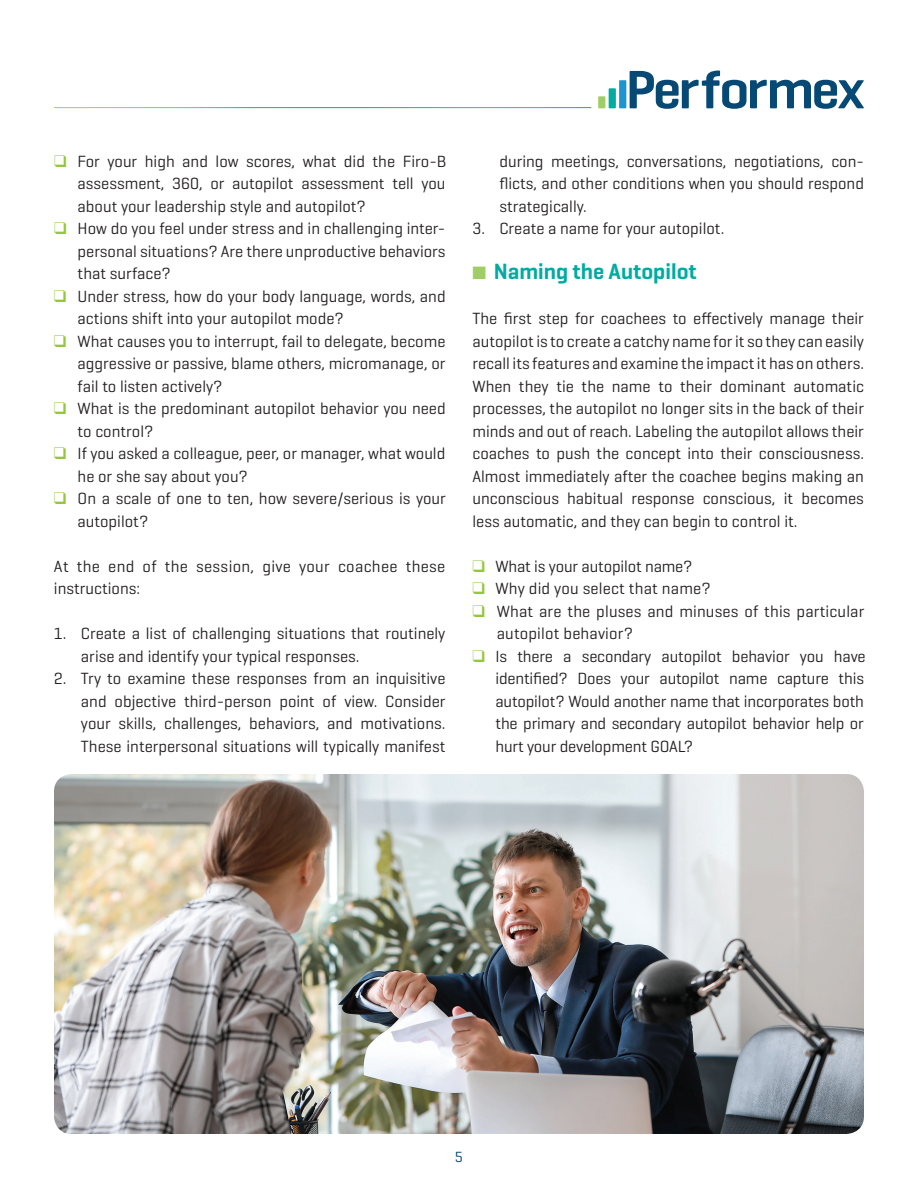
<style>
.page{position:relative;width:918px;height:1188px;background:#fff}
.page>*{position:absolute;margin:0;border:0;box-sizing:border-box;transform-origin:0 0}
.t1{font:600 22.5px "Geogrotesque";color:#00aca2}
.t2{font:16.5px/22.5px "Geogrotesque";color:#231f20}
.t3{font:16.5px/22.5px "Geogrotesque";letter-spacing:.02em;color:#231f20}
.t4{font:15px "Geogrotesque";color:#074874}
.s1{color:#94c83c}
.s2{color:#9fce66}
</style>
<div class="page">
<svg style="left:598px;top:71px;width:266px;height:38px"></svg>
<img style="left:54px;top:774px;width:810px;height:360px">
<p class="t2" style="left:78px;top:149px;width:370px;text-align:justify;text-indent:-24px"><span class="s1">❑</span> For your high and low scores, what did the Firo-B assessment, 360, or autopilot assessment tell you about your leadership style and autopilot?</p>
<p class="t2" style="left:78px;top:217px;width:369px;text-indent:-24px"><span class="s1">❑</span> How do you feel under stress and in challenging inter&shy;personal situations? Are there unproductive behaviors that surface?</p>
<p class="t2" style="left:78px;top:284px;width:370px;text-indent:-24px"><span class="s1">❑</span> Under stress, how do your body language, words, and actions shift into your autopilot mode?</p>
<p class="t2" style="left:78px;top:329px;width:369px;text-align:justify;text-indent:-24px"><span class="s1">❑</span> What causes you to interrupt, fail to delegate, become aggressive or passive, blame others, micromanage, or fail to listen actively?</p>
<p class="t2" style="left:78px;top:397px;width:370px;text-indent:-24px"><span class="s1">❑</span> What is the predominant autopilot behavior you need to control?</p>
<p class="t2" style="left:78px;top:442px;width:369px;text-indent:-24px"><span class="s1">❑</span> If you asked a colleague, peer, or manager, what would he or she say about you?</p>
<p class="t2" style="left:78px;top:487px;width:370px;text-indent:-24px"><span class="s1">❑</span> On a scale of one to ten, how severe/serious is your autopilot?</p>
<p class="t3" style="left:54px;top:554px;width:393px">At the end of the session, give your coachee these instructions:</p>
<p class="t2" style="left:81px;top:622px;width:366px;text-indent:-27px">1. Create a list of challenging situations that routinely arise and identify your typical responses.</p>
<p class="t2" style="left:81px;top:667px;width:366px;text-align:justify;text-indent:-27px">2. Try to examine these responses from an inquisitive and objective third-person point of view. Consider your skills, challenges, behaviors, and motivations.<br>These interpersonal situations will typically manifest</p>
<p class="t2" style="left:500px;top:149px;width:366px;text-align:justify">during meetings, conversations, negotiations, con&shy;flicts, and other conditions when you should respond strategically.</p>
<p class="t2" style="left:473px;top:217px;width:253px">3. Create a name for your autopilot.</p>
<h1 class="t1" style="left:472px;top:257px;width:226px"><span class="s2">■</span> Naming the Autopilot</h1>
<p class="t2" style="left:472px;top:307px;width:393px;text-align:justify">The first step for coachees to effectively manage their autopilot is to create a catchy name for it so they can easily recall its features and examine the impact it has on others.<br>When they tie the name to their dominant automatic processes, the autopilot no longer sits in the back of their minds and out of reach. Labeling the autopilot allows their coaches to push the concept into their consciousness.<br>Almost immediately after the coachee begins making an unconscious habitual response conscious, it becomes less automatic, and they can begin to control it.</p>
<p class="t2" style="left:472px;top:554px;width:222px"><span class="s1">❑</span> What is your autopilot name?</p>
<p class="t2" style="left:472px;top:577px;width:240px"><span class="s1">❑</span> Why did you select that name?</p>
<p class="t2" style="left:497px;top:599px;width:369px;text-indent:-24px"><span class="s1">❑</span> What are the pluses and minuses of this particular autopilot behavior?</p>
<p class="t2" style="left:495px;top:644px;width:372px;text-align:justify;text-indent:-23px"><span class="s1">❑</span> Is there a secondary autopilot behavior you have identified? Does your autopilot name capture this autopilot? Would another name that incorporates both the primary and secondary autopilot behavior help or hurt your development GOAL?</p>
<p class="t4" style="left:455px;top:1147px;width:10px">5</p>
</div>
